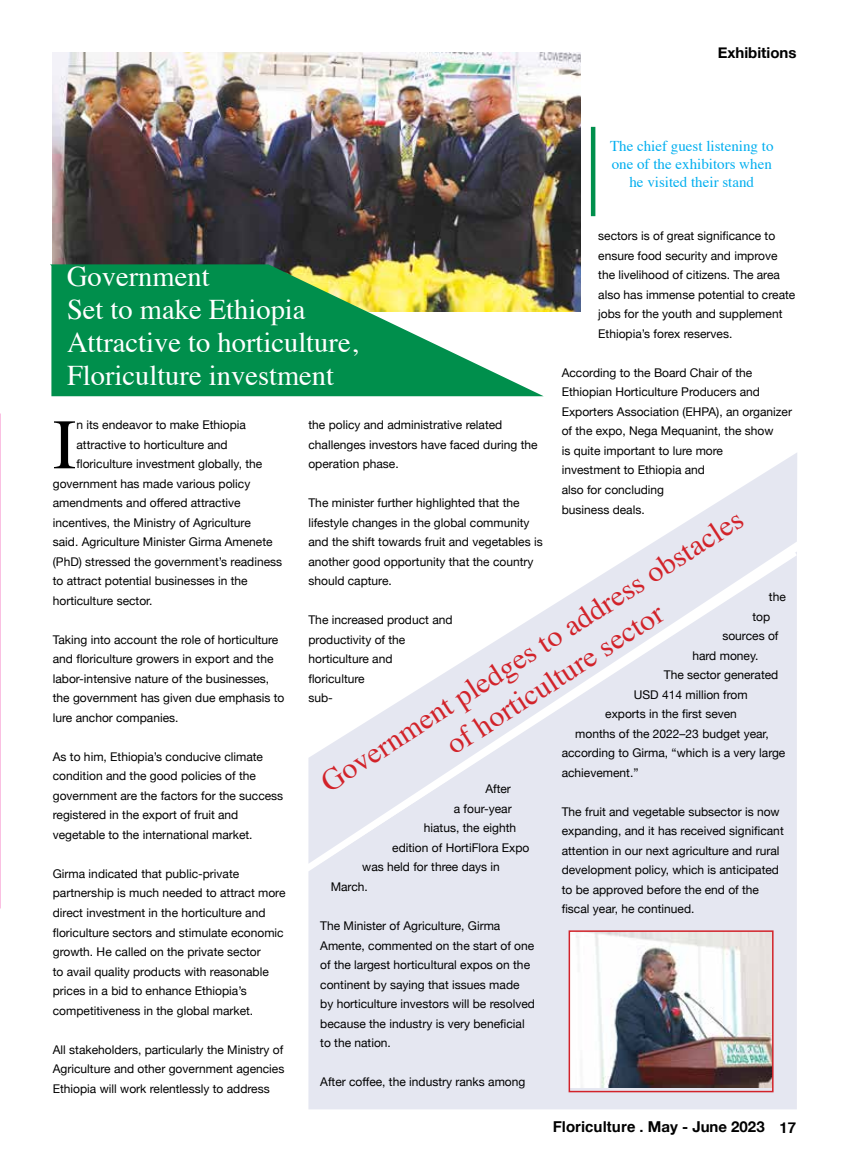
<style>
.page{position:relative;width:864px;height:1174px;background:#fff}
.page>*{position:absolute;margin:0;border:0;box-sizing:border-box;transform-origin:0 0}
.t1{font:70.95px "Times";color:#000}
.t2{font:30px/36px "Times";color:#d2232a;text-align:center}
.t3{font:28.5px/33px "Times";color:#fff}
.t4{font:15px/18px "Times";color:#00aeef;text-align:center}
.t5{font:700 15px "Helvetica";color:#000}
.t6{font:700 15px "Helvetica Neue";color:#000}
.t7{font:12px/19.5px "Helvetica Neue";color:#000}
.s1{font-family:"Helvetica Neue"}
</style>
<div class="page">
<svg style="left:646px;top:453px;width:151px;height:94px;fill:#e9ebf3"></svg>
<div style="left:308px;top:874px;width:488px;height:235px;background:#e5e7f1"></div>
<img style="left:53px;top:52px;width:527px;height:259px">
<div style="left:590px;top:127px;width:5px;height:89px;background:#008f4c"></div>
<img style="left:571px;top:933px;width:199px;height:154px">
<div style="left:568px;top:930px;width:205px;height:162px;border:2px solid #d2232a"></div>
<svg style="left:308px;top:547px;width:489px;height:327px"></svg>
<svg style="left:50px;top:264px;width:493px;height:132px;background:#3fa361"></svg>
<img style="left:0;top:289px;width:1px;height:549px">
<p class="t6" style="left:717px;top:41px;width:80px">Exhibitions</p>
<p class="t4" style="left:609px;top:135px;width:165px">The chief guest listening to one of the exhibitors when he visited their stand</p>
<p class="t7" style="left:598px;top:227px;width:198px">sectors is of great significance to ensure food security and improve the livelihood of citizens. The area also has immense potential to create jobs for the youth and supplement Ethiopia’s forex reserves.</p>
<p class="t7" style="left:561px;top:363px;width:232px">According to the Board Chair of the<br>Ethiopian Horticulture Producers and<br>Exporters Association (EHPA), an organizer of the expo, Nega Mequanint, the show<br>is quite important to lure more<br>investment to Ethiopia and<br>also for concluding<br>business deals.</p>
<h3 class="t3" style="left:67px;top:257px;width:292px">Government<br>Set to make Ethiopia<br>Attractive to horticulture,<br>Floriculture investment</h3>
<p class="t7" style="left:308px;top:416px;width:230px">the policy and administrative related challenges investors have faced during the operation phase.</p>
<p class="t7" style="left:308px;top:494px;width:236px">The minister further highlighted that the lifestyle changes in the global community and the shift towards fruit and vegetables is another good opportunity that the country should capture.</p>
<p class="t7" style="left:308px;top:611px;width:146px">The increased product and productivity of the horticulture and<br>floriculture<br>sub-</p>
<h1 class="t1" style="left:53px;top:378px;width:25px">I</h1>
<p class="t7" style="left:76px;top:416px;width:171px">n its endeavor to make Ethiopia</p>
<p class="t7" style="left:76px;top:435px;width:153px">attractive to horticulture and</p>
<p class="t7" style="left:76px;top:455px;width:187px">floriculture investment globally, the</p>
<p class="t7" style="left:53px;top:474px;width:199px">government has made various policy</p>
<p class="t7" style="left:53px;top:494px;width:189px">amendments and offered attractive</p>
<p class="t7" style="left:53px;top:513px;width:199px">incentives, the Ministry of Agriculture</p>
<p class="t7" style="left:53px;top:533px;width:221px">said. Agriculture Minister Girma Amenete</p>
<p class="t7" style="left:53px;top:552px;width:231px">(PhD) stressed the government’s readiness</p>
<p class="t7" style="left:53px;top:572px;width:196px">to attract potential businesses in the</p>
<p class="t7" style="left:53px;top:591px;width:101px">horticulture sector.</p>
<p class="t7" style="left:53px;top:630px;width:233px">Taking into account the role of horticulture and floriculture growers in export and the labor-intensive nature of the businesses, the government has given due emphasis to lure anchor companies.</p>
<p class="t7" style="left:53px;top:747px;width:232px">As to him, Ethiopia’s conducive climate condition and the good policies of the government are the factors for the success registered in the export of fruit and vegetable to the international market.</p>
<p class="t7" style="left:53px;top:864px;width:234px">Girma indicated that public-private partnership is much needed to attract more direct investment in the horticulture and floriculture sectors and stimulate economic growth. He called on the private sector<br>to avail quality products with reasonable prices in a bid to enhance Ethiopia’s competitiveness in the global market.</p>
<p class="t7" style="left:53px;top:1040px;width:233px;text-align:justify">All stakeholders, particularly the Ministry of Agriculture and other government agencies Ethiopia will work relentlessly to address</p>
<h2 class="t2" style="left:313px;top:768px;width:496px;rotate:-33deg">Government pledges to address obstacles of horticulture sector</h2>
<p class="t7" style="left:768px;top:588px;width:18px">the</p>
<p class="t7" style="left:752px;top:607px;width:19px">top</p>
<p class="t7" style="left:722px;top:627px;width:58px">sources of</p>
<p class="t7" style="left:692px;top:646px;width:68px">hard money.</p>
<p class="t7" style="left:663px;top:666px;width:116px">The sector generated</p>
<p class="t7" style="left:633px;top:685px;width:115px">USD 414 million from</p>
<p class="t7" style="left:605px;top:705px;width:133px">exports in the first seven</p>
<p class="t7" style="left:575px;top:724px;width:195px">months of the 2022–23 budget year,</p>
<p class="t7" style="left:561px;top:744px;width:225px">according to Girma, “which is a very large</p>
<p class="t7" style="left:561px;top:763px;width:78px">achievement.”</p>
<p class="t7" style="left:561px;top:802px;width:223px">The fruit and vegetable subsector is now expanding, and it has received significant attention in our next agriculture and rural development policy, which is anticipated to be approved before the end of the fiscal year, he continued.</p>
<p class="t7" style="left:485px;top:780px;width:27px">After</p>
<p class="t7" style="left:453px;top:799px;width:59px">a four-year</p>
<p class="t7" style="left:423px;top:819px;width:94px">hiatus, the eighth</p>
<p class="t7" style="left:392px;top:838px;width:139px">edition of HortiFlora Expo</p>
<p class="t7" style="left:362px;top:858px;width:139px">was held for three days in</p>
<p class="t7" style="left:330px;top:877px;width:39px">March.</p>
<p class="t7" style="left:320px;top:916px;width:216px">The Minister of Agriculture, Girma Amente, commented on the start of one of the largest horticultural expos on the continent by saying that issues made by horticulture investors will be resolved because the industry is very beneficial to the nation.</p>
<p class="t7" style="left:320px;top:1072px;width:206px">After coffee, the industry ranks among</p>
<p class="t5" style="left:552px;top:1114px;width:213px">Floriculture . <span class="s1">May - June 2023</span></p>
<p class="t5" style="left:779px;top:1115px;width:18px">17</p>
</div>
